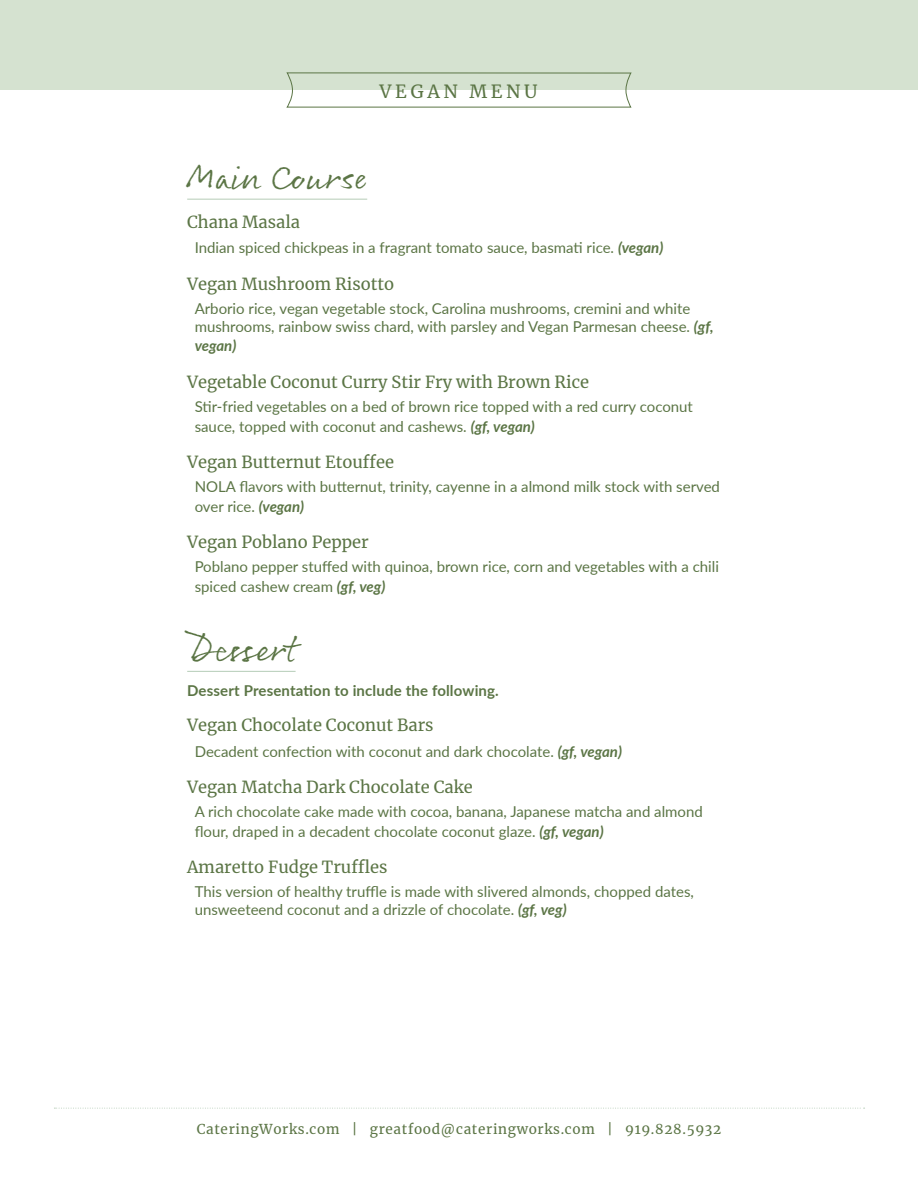
<style>
.page{position:relative;width:918px;height:1188px;background:#fff}
.page>*{position:absolute;margin:0;border:0;box-sizing:border-box;transform-origin:0 0}
.t1{font:36px "Rollerscript Rough";color:#5b7545}
.t2{font:18px "Merriweather";letter-spacing:.2em;color:#5b7545}
.t3{font:16.5px "Merriweather";color:#5b7545}
.t4{font:15px/19.8px "Lato";color:#5b7545}
.t5{font:700 15px "Lato";letter-spacing:.01em;color:#5b7545}
.t6{font:italic 700 15px "Lato";letter-spacing:-.005em;color:#5b7545}
.t7{font:13.5px "Merriweather";letter-spacing:.05em;color:#5b7545}
.s1{font-weight:700;font-style:italic}
</style>
<div class="page">
<svg style="left:54px;top:1108px;width:811px;height:1px"></svg>
<div style="left:0;top:0;width:918px;height:90px;background:#d5e2d0"></div>
<svg style="left:286px;top:72px;width:346px;height:36px"></svg>
<hr style="left:187px;top:199px;width:180px;height:1px;background:#b5ccb7">
<hr style="left:187px;top:671px;width:109px;height:1px;background:#b5ccb7">
<p class="t2" style="left:380px;top:79px;width:159px">VEGAN MENU</p>
<h1 class="t1" style="left:187px;top:155px;width:182px">Main Course</h1>
<p class="t3" style="left:187px;top:210px;width:114px">Chana Masala</p>
<p class="t4" style="left:195px;top:237px;width:470px">Indian spiced chickpeas in a fragrant tomato sauce, basmati rice. <span class="s1">(vegan)</span></p>
<p class="t3" style="left:187px;top:272px;width:209px">Vegan Mushroom Risotto</p>
<p class="t4" style="left:195px;top:299px;width:520px;line-height:18px">Arborio rice, vegan vegetable stock, Carolina mushrooms, cremini and white mushrooms, rainbow swiss chard, with parsley and Vegan Parmesan cheese. <span class="s1">(gf,</span></p>
<p class="t6" style="left:195px;top:335px;width:43px">vegan)</p>
<p class="t3" style="left:187px;top:370px;width:403px">Vegetable Coconut Curry Stir Fry with Brown Rice</p>
<p class="t4" style="left:195px;top:396px;width:500px">Stir-fried vegetables on a bed of brown rice topped with a red curry coconut sauce, topped with coconut and cashews. <span class="s1">(gf, vegan)</span></p>
<p class="t3" style="left:187px;top:450px;width:208px">Vegan Butternut Etouffee</p>
<p class="t4" style="left:195px;top:476px;width:527px">NOLA flavors with butternut, trinity, cayenne in a almond milk stock with served over rice. <span class="s1">(vegan)</span></p>
<p class="t3" style="left:187px;top:531px;width:183px">Vegan Poblano Pepper</p>
<p class="t4" style="left:195px;top:556px;width:526px">Poblano pepper stuffed with quinoa, brown rice, corn and vegetables with a chili spiced cashew cream <span class="s1">(gf, veg)</span></p>
<h1 class="t1" style="left:187px;top:627px;width:110px">Dessert</h1>
<p class="t5" style="left:187px;top:680px;width:313px">Dessert Presentation to include the following.</p>
<p class="t3" style="left:187px;top:714px;width:248px">Vegan Chocolate Coconut Bars</p>
<p class="t4" style="left:195px;top:741px;width:429px">Decadent confection with coconut and dark chocolate. <span class="s1">(gf, vegan)</span></p>
<p class="t3" style="left:187px;top:776px;width:287px">Vegan Matcha Dark Chocolate Cake</p>
<p class="t4" style="left:195px;top:801px;width:510px">A rich chocolate cake made with cocoa, banana, Japanese matcha and almond flour, draped in a decadent chocolate coconut glaze. <span class="s1">(gf, vegan)</span></p>
<p class="t3" style="left:187px;top:856px;width:202px">Amaretto Fudge Truffles</p>
<p class="t4" style="left:195px;top:882px;width:501px;line-height:18px">This version of healthy truffle is made with slivered almonds, chopped dates, unsweeteend coconut and a drizzle of chocolate. <span class="s1">(gf, veg)</span></p>
<p class="t7" style="left:197px;top:1120px;width:526px">CateringWorks.com | greatfood@cateringworks.com | 919.828.5932</p>
</div>
